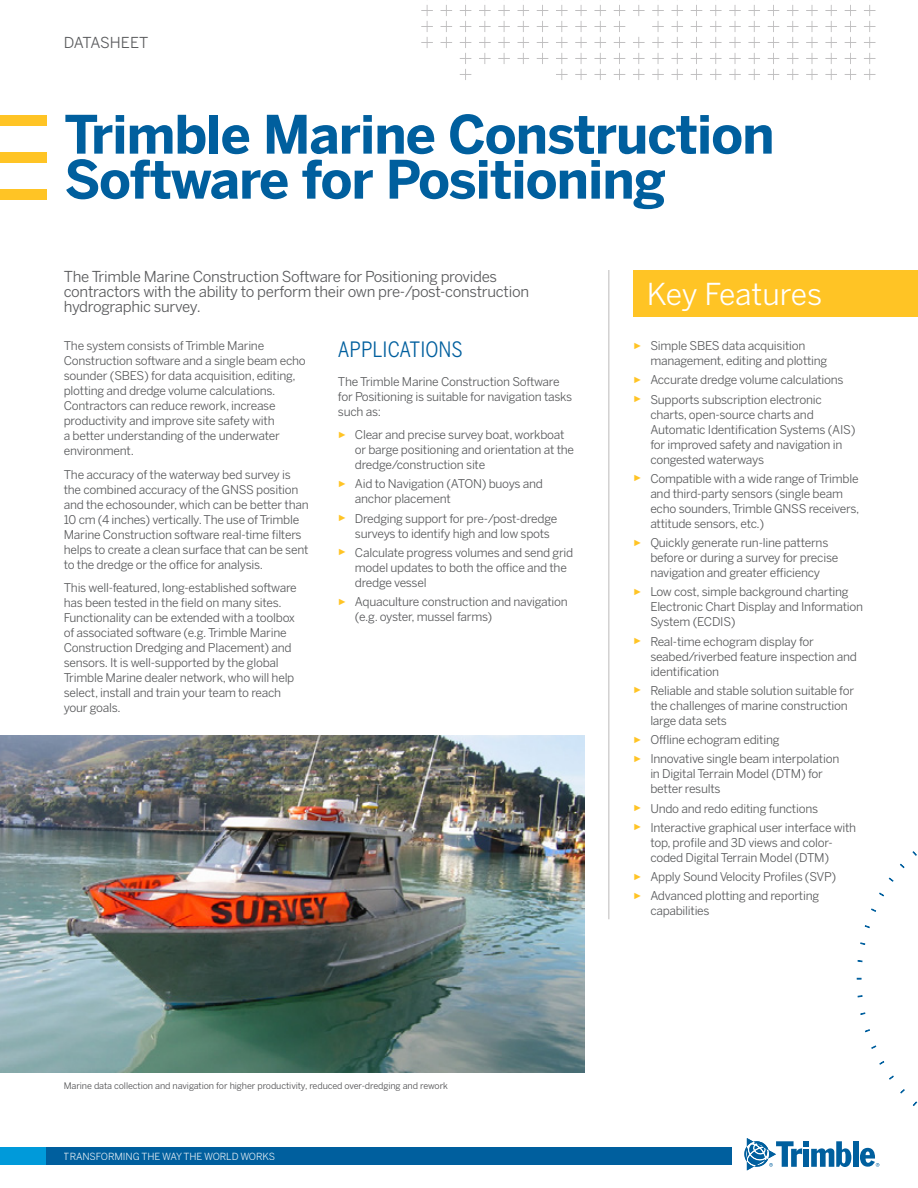
<style>
.page{position:relative;width:918px;height:1188px;background:#fff}
.page>*{position:absolute;margin:0;border:0;box-sizing:border-box;transform-origin:0 0}
.t1{font:700 52.5px/45px "Benton Sans";letter-spacing:-.02em;color:#005f9e}
.t2{font:30px "Benton Sans";letter-spacing:-.01em;color:#fff}
.t3{font:21px "Benton Sans Condensed";color:#005f9e}
.t4{font:15px/15px "Benton Sans";letter-spacing:-.02em;color:#58595b}
.t5{font:12px/15px "Benton Sans";letter-spacing:-.02em;color:#58595b}
.t6{font:9.75px "Benton Sans";letter-spacing:-.01em;color:#fff}
.t7{font:9px "Benton Sans";letter-spacing:-.01em;color:#4d4d4f}
.s1{font-family:"Arial";font-size:9px;color:#ffc425}
</style>
<div class="page">
<svg style="left:913px;top:1101px;width:4px;height:5px"></svg>
<svg style="left:900px;top:1089px;width:5px;height:5px"></svg>
<svg style="left:889px;top:1075px;width:5px;height:5px"></svg>
<svg style="left:879px;top:1061px;width:6px;height:4px"></svg>
<svg style="left:871px;top:1045px;width:6px;height:4px"></svg>
<svg style="left:865px;top:1029px;width:5px;height:4px"></svg>
<svg style="left:860px;top:1012px;width:6px;height:3px"></svg>
<svg style="left:857px;top:995px;width:6px;height:3px"></svg>
<svg style="left:857px;top:960px;width:6px;height:2px"></svg>
<svg style="left:860px;top:942px;width:5px;height:3px"></svg>
<svg style="left:865px;top:925px;width:5px;height:3px"></svg>
<svg style="left:871px;top:908px;width:5px;height:4px"></svg>
<svg style="left:879px;top:892px;width:5px;height:5px"></svg>
<svg style="left:889px;top:877px;width:5px;height:5px"></svg>
<svg style="left:900px;top:864px;width:5px;height:4px"></svg>
<svg style="left:912px;top:851px;width:5px;height:5px"></svg>
<svg style="left:421px;top:5px;width:455px;height:75px"></svg>
<div style="left:853px;top:1141px;width:5px;height:26px;background:#005f9e"></div>
<svg style="left:744px;top:1138px;width:107px;height:32px"></svg>
<svg style="left:860px;top:1148px;width:19px;height:19px"></svg>
<div style="left:0;top:1147px;width:730px;height:18px;background:#009ada"></div>
<div style="left:47px;top:1147px;width:685px;height:18px;background:#005f9e"></div>
<div style="left:0;top:115px;width:47px;height:10px;background:#ffc425"></div>
<div style="left:0;top:152px;width:47px;height:10px;background:#ffc425"></div>
<div style="left:0;top:189px;width:47px;height:10px;background:#ffc425"></div>
<hr style="left:608px;top:270px;width:2px;height:649px;background:#d2d1d1">
<div style="left:633px;top:270px;width:285px;height:47px;background:#ffc425"></div>
<img style="left:0;top:735px;width:585px;height:337px">
<p class="t4" style="left:64px;top:36px;width:86px">DATASHEET</p>
<h1 class="t1" style="left:64px;top:113px;width:712px">Trimble Marine Construction<br>Software for Positioning</h1>
<p class="t4" style="left:64px;top:269px;width:467px">The Trimble Marine Construction Software for Positioning provides contractors with the ability to perform their own pre-/post-construction hydrographic survey.</p>
<p class="t5" style="left:64px;top:338px;width:244px">The system consists of Trimble Marine Construction software and a single beam echo sounder (SBES) for data acquisition, editing, plotting and dredge volume calculations.<br>Contractors can reduce rework, increase productivity and improve site safety with<br>a better understanding of the underwater environment.</p>
<p class="t5" style="left:64px;top:467px;width:246px">The accuracy of the waterway bed survey is the combined accuracy of the GNSS position and the echosounder, which can be better than 10 cm (4 inches) vertically. The use of Trimble Marine Construction software real-time filters helps to create a clean surface that can be sent to the dredge or the office for analysis.</p>
<p class="t5" style="left:64px;top:580px;width:234px">This well-featured, long-established software has been tested in the field on many sites.<br>Functionality can be extended with a toolbox of associated software (e.g. Trimble Marine Construction Dredging and Placement) and sensors. It is well-supported by the global Trimble Marine dealer network, who will help select, install and train your team to reach your goals.</p>
<h3 class="t3" style="left:338px;top:337px;width:126px">APPLICATIONS</h3>
<p class="t5" style="left:338px;top:374px;width:236px">The Trimble Marine Construction Software for Positioning is suitable for navigation tasks such as:</p>
<p class="t5" style="left:355px;top:427px;width:221px;text-indent:-17px"><span class="s1">►</span> Clear and precise survey boat, workboat or barge positioning and orientation at the dredge/construction site</p>
<p class="t5" style="left:355px;top:477px;width:190px;text-indent:-17px"><span class="s1">►</span> Aid to Navigation (ATON) buoys and anchor placement</p>
<p class="t5" style="left:355px;top:511px;width:204px;text-indent:-17px"><span class="s1">►</span> Dredging support for pre-/post-dredge surveys to identify high and low spots</p>
<p class="t5" style="left:355px;top:545px;width:220px;text-indent:-17px"><span class="s1">►</span> Calculate progress volumes and send grid model updates to both the office and the dredge vessel</p>
<p class="t5" style="left:355px;top:594px;width:214px;text-indent:-17px"><span class="s1">►</span> Aquaculture construction and navigation (e.g. oyster, mussel farms)</p>
<h2 class="t2" style="left:647px;top:276px;width:177px">Key Features</h2>
<p class="t5" style="left:650px;top:338px;width:179px;text-indent:-17px"><span class="s1">►</span> Simple SBES data acquisition management, editing and plotting</p>
<p class="t5" style="left:633px;top:370px;width:212px;line-height:19.2px"><span class="s1">►</span> Accurate dredge volume calculations <span class="s1">►</span> Supports subscription electronic</p>
<p class="t5" style="left:650px;top:407px;width:207px">charts, open-source charts and Automatic Identification Systems (AIS) for improved safety and navigation in congested waterways</p>
<p class="t5" style="left:650px;top:471px;width:210px;text-indent:-17px"><span class="s1">►</span> Compatible with a wide range of Trimble and third-party sensors (single beam echo sounders, Trimble GNSS receivers, attitude sensors, etc.)</p>
<p class="t5" style="left:650px;top:535px;width:189px;text-indent:-17px"><span class="s1">►</span> Quickly generate run-line patterns before or during a survey for precise navigation and greater efficiency</p>
<p class="t5" style="left:650px;top:585px;width:214px;text-indent:-17px"><span class="s1">►</span> Low cost, simple background charting<br>Electronic Chart Display and Information<br>System (ECDIS)</p>
<p class="t5" style="left:650px;top:634px;width:208px;text-indent:-17px"><span class="s1">►</span> Real-time echogram display for seabed/riverbed feature inspection and identification</p>
<p class="t5" style="left:650px;top:683px;width:205px;text-indent:-17px"><span class="s1">►</span> Reliable and stable solution suitable for the challenges of marine construction large data sets</p>
<p class="t5" style="left:633px;top:730px;width:208px;line-height:19.2px"><span class="s1">►</span> Offline echogram editing<br><span class="s1">►</span> Innovative single beam interpolation</p>
<p class="t5" style="left:650px;top:767px;width:174px">in Digital Terrain Model (DTM) for better results</p>
<p class="t5" style="left:633px;top:799px;width:224px;line-height:19.2px"><span class="s1">►</span> Undo and redo editing functions<br><span class="s1">►</span> Interactive graphical user interface with</p>
<p class="t5" style="left:650px;top:835px;width:184px">top, profile and 3D views and color&shy;coded Digital Terrain Model (DTM)</p>
<p class="t5" style="left:633px;top:867px;width:205px;line-height:19.2px"><span class="s1">►</span> Apply Sound Velocity Profiles (SVP) <span class="s1">►</span> Advanced plotting and reporting</p>
<p class="t5" style="left:650px;top:904px;width:61px">capabilities</p>
<p class="t7" style="left:64px;top:1081px;width:386px">Marine data collection and navigation for higher productivity, reduced over-dredging and rework</p>
<p class="t6" style="left:64px;top:1150px;width:213px">TRANSFORMING THE WAY THE WORLD WORKS</p>
</div>
